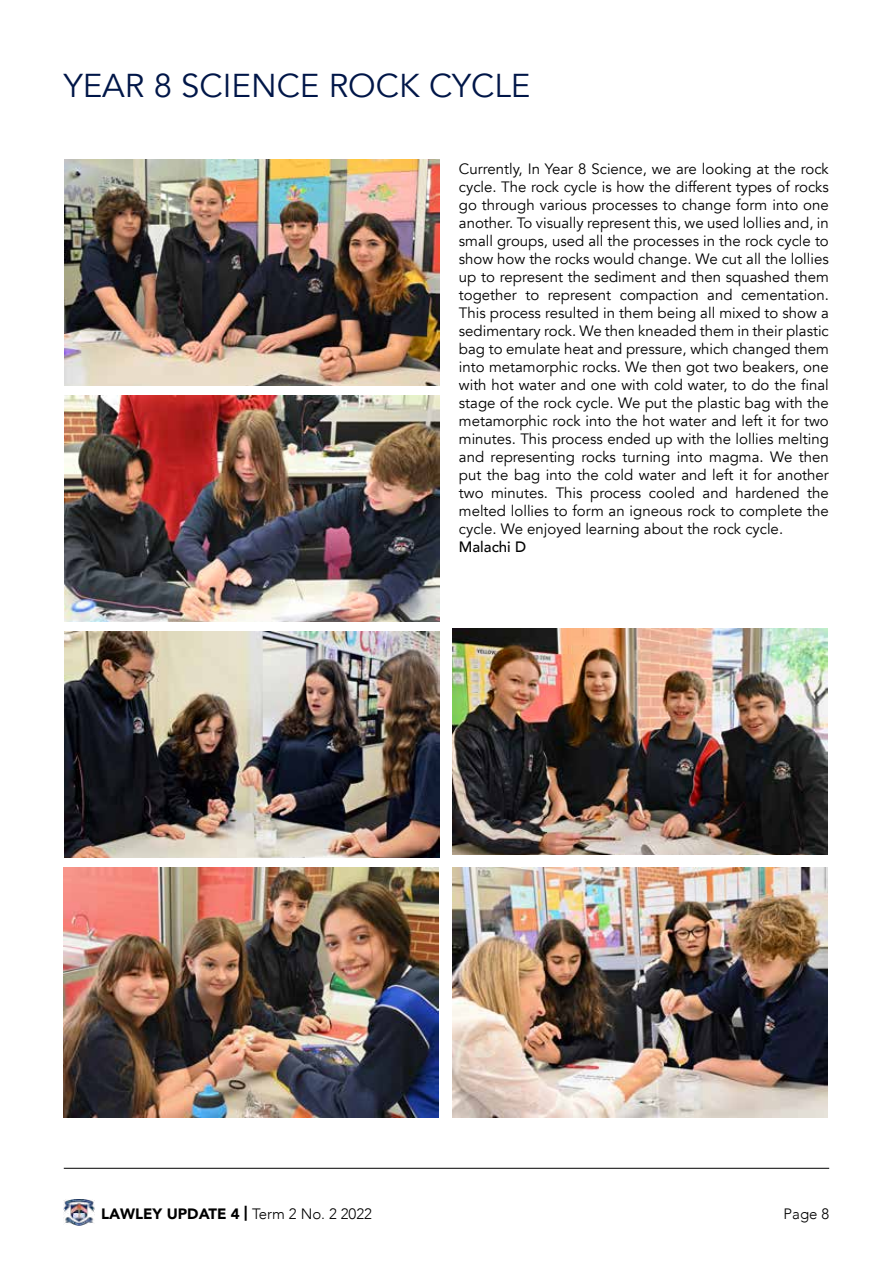
<style>
.page{position:relative;width:893px;height:1263px;background:#fff}
.page>*{position:absolute;margin:0;border:0;box-sizing:border-box;transform-origin:0 0}
.t1{font:33px "Avenir";color:#001648}
.t2{font:15px/18px "Avenir";color:#000;text-align:justify}
.t3{font:900 15px "Avenir";color:#000}
.t4{font:500 15px "Avenir";color:#000}
.t5{font:300 15px "Avenir";color:#000}
.s1{font-weight:300}
</style>
<div class="page">
<hr style="left:64px;top:1168px;width:765px;height:1px;background:#000">
<img style="left:64px;top:1199px;width:31px;height:26px">
<img style="left:64px;top:159px;width:375px;height:226px">
<img style="left:64px;top:395px;width:375px;height:227px">
<img style="left:64px;top:631px;width:375px;height:227px">
<img style="left:64px;top:867px;width:375px;height:250px">
<img style="left:452px;top:628px;width:375px;height:226px">
<img style="left:452px;top:867px;width:375px;height:250px">
<h1 class="t1" style="left:64px;top:66px;width:468px">YEAR 8 SCIENCE ROCK CYCLE</h1>
<p class="t2" style="left:459px;top:160px;width:371px">Currently, In Year 8 Science, we are looking at the rock cycle. The rock cycle is how the different types of rocks go through various processes to change form into one another. To visually represent this, we used lollies and, in small groups, used all the processes in the rock cycle to show how the rocks would change. We cut all the lollies up to represent the sediment and then squashed them together to represent compaction and cementation.<br>This process resulted in them being all mixed to show a sedimentary rock. We then kneaded them in their plastic bag to emulate heat and pressure, which changed them into metamorphic rocks. We then got two beakers, one with hot water and one with cold water, to do the final stage of the rock cycle. We put the plastic bag with the metamorphic rock into the hot water and left it for two minutes. This process ended up with the lollies melting and representing rocks turning into magma. We then put the bag into the cold water and left it for another two minutes. This process cooled and hardened the melted lollies to form an igneous rock to complete the cycle. We enjoyed learning about the rock cycle.</p>
<p class="t4" style="left:459px;top:534px;width:69px">Malachi D</p>
<p class="t3" style="left:101px;top:1200px;width:272px">LAWLEY UPDATE 4 | <span class="s1">Term 2 No. 2 2022</span></p>
<p class="t5" style="left:784px;top:1204px;width:47px">Page 8</p>
</div>
